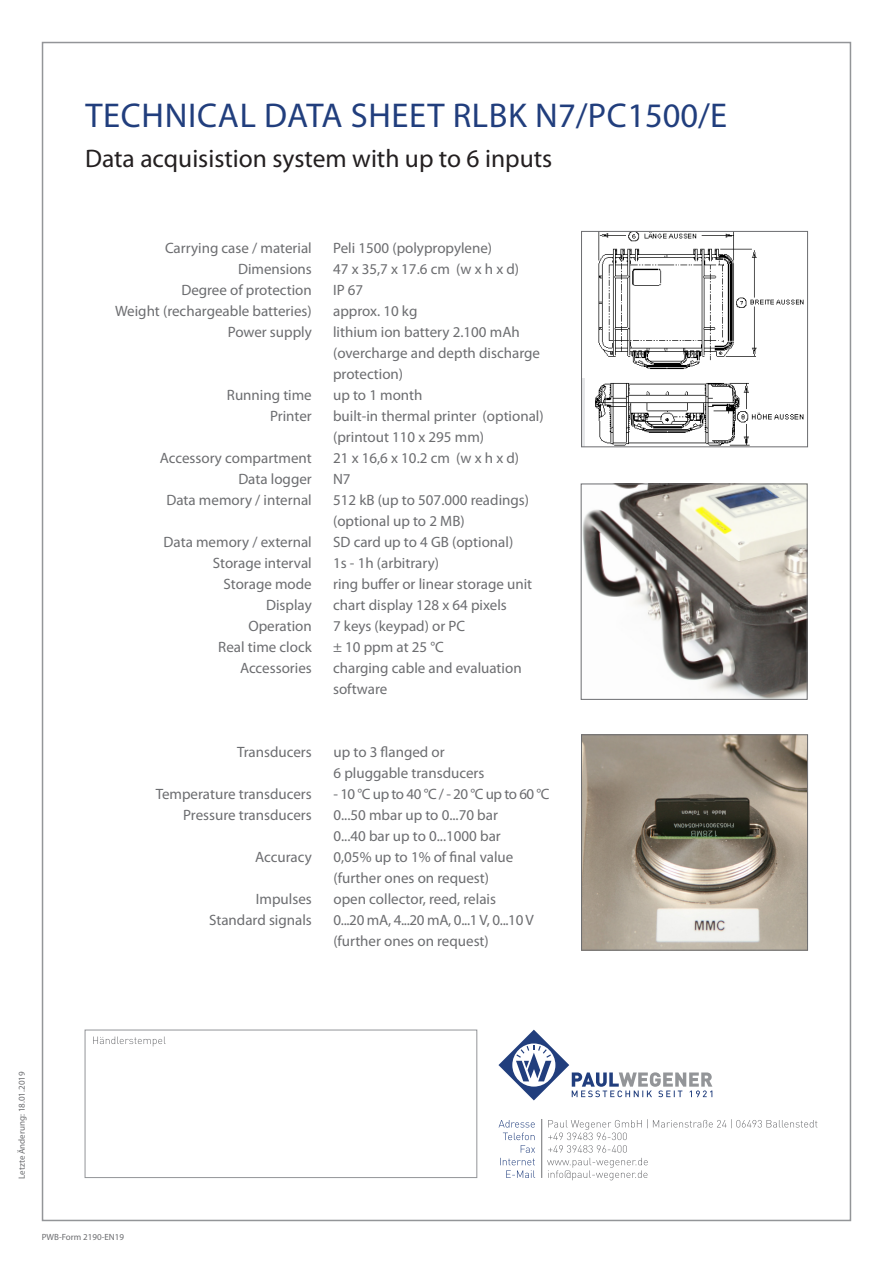
<style>
.page{position:relative;width:893px;height:1263px;background:#fff}
.page>*{position:absolute;margin:0;border:0;box-sizing:border-box;transform-origin:0 0}
.Headline_Rueckseite{font:34.5px "Myriad Pro";letter-spacing:.02em;color:#213e7d}
.t1{font:25.5px "Myriad Pro";color:#231f20}
.t2{font:15px "Myriad Pro";color:#6c6d70}
.t3{font:15px "Myriad Pro";letter-spacing:-.03em;color:#6c6d70}
.t4{font:9px "Myriad Pro";color:#6c6d70}
</style>
<div class="page">
<div style="left:85px;top:1030px;width:392px;height:148px;border:1px solid #939598"></div>
<svg style="left:499px;top:1120px;width:36px;height:58px"></svg>
<hr style="left:541px;top:1119px;width:1px;height:59px;background:#6c6d70">
<svg style="left:93px;top:1036px;width:73px;height:10px"></svg>
<svg style="left:498px;top:1030px;width:214px;height:70px"></svg>
<img style="left:583px;top:486px;width:222px;height:212px">
<div style="left:581px;top:484px;width:226px;height:216px;border:1px solid #6c6d70"></div>
<img style="left:598px;top:233px;width:206px;height:137px">
<img style="left:595px;top:383px;width:209px;height:62px">
<div style="left:581px;top:231px;width:227px;height:216px;border:1px solid #6c6d70"></div>
<img style="left:583px;top:736px;width:223px;height:212px">
<div style="left:581px;top:734px;width:227px;height:216px;border:1px solid #6c6d70"></div>
<svg style="left:547px;top:1119px;width:270px;height:61px"></svg>
<p class="Headline_Rueckseite" style="left:85px;top:94px;width:643px">TECHNICAL DATA SHEET RLBK N7/PC1500/E</p>
<p class="t1" style="left:85px;top:142px;width:469px">Data acquisistion system with up to 6 inputs</p>
<p class="t2" style="left:165px;top:238px;width:148px">Carrying case / material</p>
<p class="t2" style="left:238px;top:259px;width:75px">Dimensions</p>
<p class="t2" style="left:181px;top:280px;width:132px">Degree of protection</p>
<p class="t2" style="left:115px;top:301px;width:198px">Weight (rechargeable batteries)</p>
<p class="t2" style="left:228px;top:322px;width:86px">Power supply</p>
<p class="t2" style="left:227px;top:385px;width:86px">Running time</p>
<p class="t2" style="left:270px;top:406px;width:43px">Printer</p>
<p class="t2" style="left:160px;top:448px;width:154px">Accessory compartment</p>
<p class="t2" style="left:238px;top:469px;width:75px">Data logger</p>
<p class="t2" style="left:166px;top:490px;width:147px">Data memory / internal</p>
<p class="t2" style="left:164px;top:532px;width:150px">Data memory / external</p>
<p class="t2" style="left:213px;top:553px;width:100px">Storage interval</p>
<p class="t2" style="left:223px;top:574px;width:90px">Storage mode</p>
<p class="t2" style="left:266px;top:595px;width:47px">Display</p>
<p class="t2" style="left:248px;top:616px;width:65px">Operation</p>
<p class="t2" style="left:218px;top:637px;width:95px">Real time clock</p>
<p class="t2" style="left:240px;top:658px;width:73px">Accessories</p>
<p class="t2" style="left:237px;top:742px;width:76px">Transducers</p>
<p class="t2" style="left:156px;top:784px;width:158px">Temperature transducers</p>
<p class="t2" style="left:183px;top:805px;width:130px">Pressure transducers</p>
<p class="t2" style="left:255px;top:847px;width:58px">Accuracy</p>
<p class="t2" style="left:256px;top:889px;width:57px">Impulses</p>
<p class="t2" style="left:209px;top:910px;width:104px">Standard signals</p>
<p class="t2" style="left:333px;top:238px;width:161px">Peli 1500 (polypropylene)</p>
<p class="t2" style="left:333px;top:259px;width:188px">47 x 35,7 x 17.6 cm (w x h x d)</p>
<p class="t2" style="left:333px;top:280px;width:32px">IP 67</p>
<p class="t2" style="left:333px;top:301px;width:86px">approx. 10 kg</p>
<p class="t2" style="left:333px;top:322px;width:188px">lithium ion battery 2.100 mAh</p>
<p class="t2" style="left:333px;top:343px;width:208px">(overcharge and depth discharge</p>
<p class="t2" style="left:333px;top:364px;width:72px">protection)</p>
<p class="t2" style="left:333px;top:385px;width:91px">up to 1 month</p>
<p class="t2" style="left:333px;top:406px;width:212px">built-in thermal printer (optional)</p>
<p class="t2" style="left:333px;top:427px;width:152px">(printout 110 x 295 mm)</p>
<p class="t2" style="left:333px;top:448px;width:188px">21 x 16,6 x 10.2 cm (w x h x d)</p>
<p class="t2" style="left:333px;top:469px;width:19px">N7</p>
<p class="t2" style="left:333px;top:490px;width:197px">512 kB (up to 507.000 readings)</p>
<p class="t2" style="left:333px;top:511px;width:133px">(optional up to 2 MB)</p>
<p class="t2" style="left:333px;top:532px;width:182px">SD card up to 4 GB (optional)</p>
<p class="t2" style="left:333px;top:553px;width:107px">1s - 1h (arbitrary)</p>
<p class="t2" style="left:333px;top:574px;width:201px">ring buffer or linear storage unit</p>
<p class="t2" style="left:333px;top:595px;width:175px">chart display 128 x 64 pixels</p>
<p class="t2" style="left:333px;top:616px;width:134px">7 keys (keypad) or PC</p>
<p class="t2" style="left:333px;top:637px;width:112px">± 10 ppm at 25 °C</p>
<p class="t2" style="left:333px;top:658px;width:190px">charging cable and evaluation</p>
<p class="t2" style="left:333px;top:679px;width:56px">software</p>
<p class="t2" style="left:333px;top:742px;width:113px">up to 3 flanged or</p>
<p class="t2" style="left:333px;top:763px;width:152px">6 pluggable transducers</p>
<p class="t3" style="left:333px;top:784px;width:218px">- 10 °C up to 40 °C / - 20 °C up to 60 °C</p>
<p class="t2" style="left:333px;top:805px;width:166px">0...50 mbar up to 0...70 bar</p>
<p class="t2" style="left:333px;top:826px;width:169px">0...40 bar up to 0...1000 bar</p>
<p class="t2" style="left:333px;top:847px;width:181px">0,05% up to 1% of final value</p>
<p class="t2" style="left:333px;top:868px;width:157px">(further ones on request)</p>
<p class="t2" style="left:333px;top:889px;width:164px">open collector, reed, relais</p>
<p class="t2" style="left:333px;top:910px;width:202px">0...20 mA, 4...20 mA, 0...1 V, 0...10 V</p>
<p class="t2" style="left:333px;top:931px;width:157px">(further ones on request)</p>
<p class="t4" style="left:16px;top:1179px;width:109px;rotate:-90deg">Letzte Änderung: 18.01.2019</p>
<p class="t4" style="left:42px;top:1231px;width:84px">PWB-Form 2190-EN19</p>
</div>
